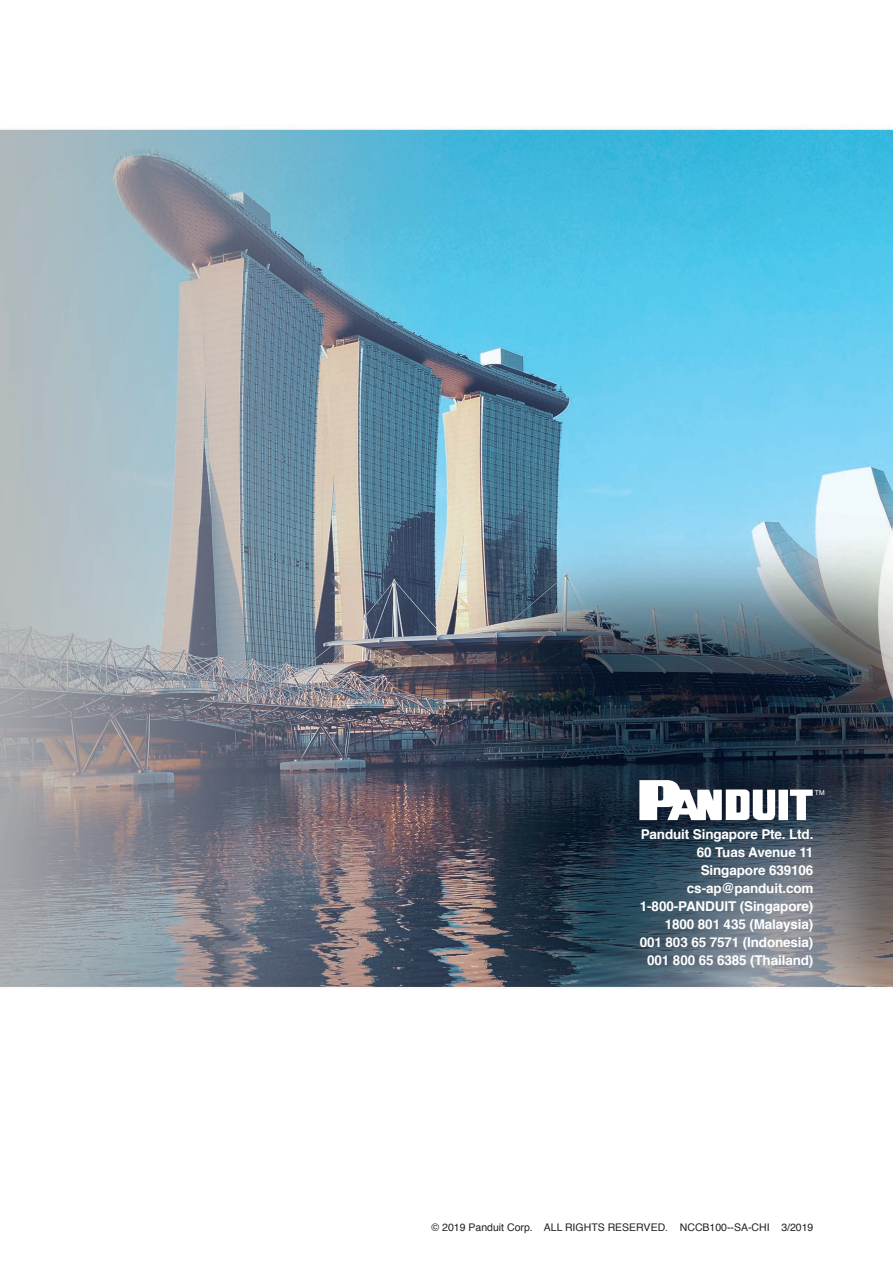
<style>
.page{position:relative;width:893px;height:1263px;background:#fff}
.page>*{position:absolute;margin:0;border:0;box-sizing:border-box;transform-origin:0 0}
.t1{font:700 13.5px/18px "Helvetica";letter-spacing:-.01em;color:#fff;text-align:right}
.t2{font:10.5px "Helvetica";color:#231f20}
.t3{font:6.75px "Helvetica";color:#fff}
</style>
<div class="page">
<img style="left:0;top:128px;width:893px;height:861px">
<svg style="left:639px;top:780px;width:174px;height:40px"></svg>
<p class="t3" style="left:815px;top:789px;width:11px">TM</p>
<p class="t1" style="left:640px;top:826px;width:175px">Panduit Singapore Pte. Ltd.<br>60 Tuas Avenue 11<br>Singapore 639106 cs-ap@panduit.com<br>1-800-PANDUIT (Singapore)<br>1800 801 435 (Malaysia)<br>001 803 65 7571 (Indonesia)<br>001 800 65 6385 (Thailand)</p>
<p class="t2" style="left:432px;top:1219px;width:383px">© 2019 Panduit Corp. ALL RIGHTS RESERVED. NCCB100--SA-CHI 3/2019</p>
</div>
